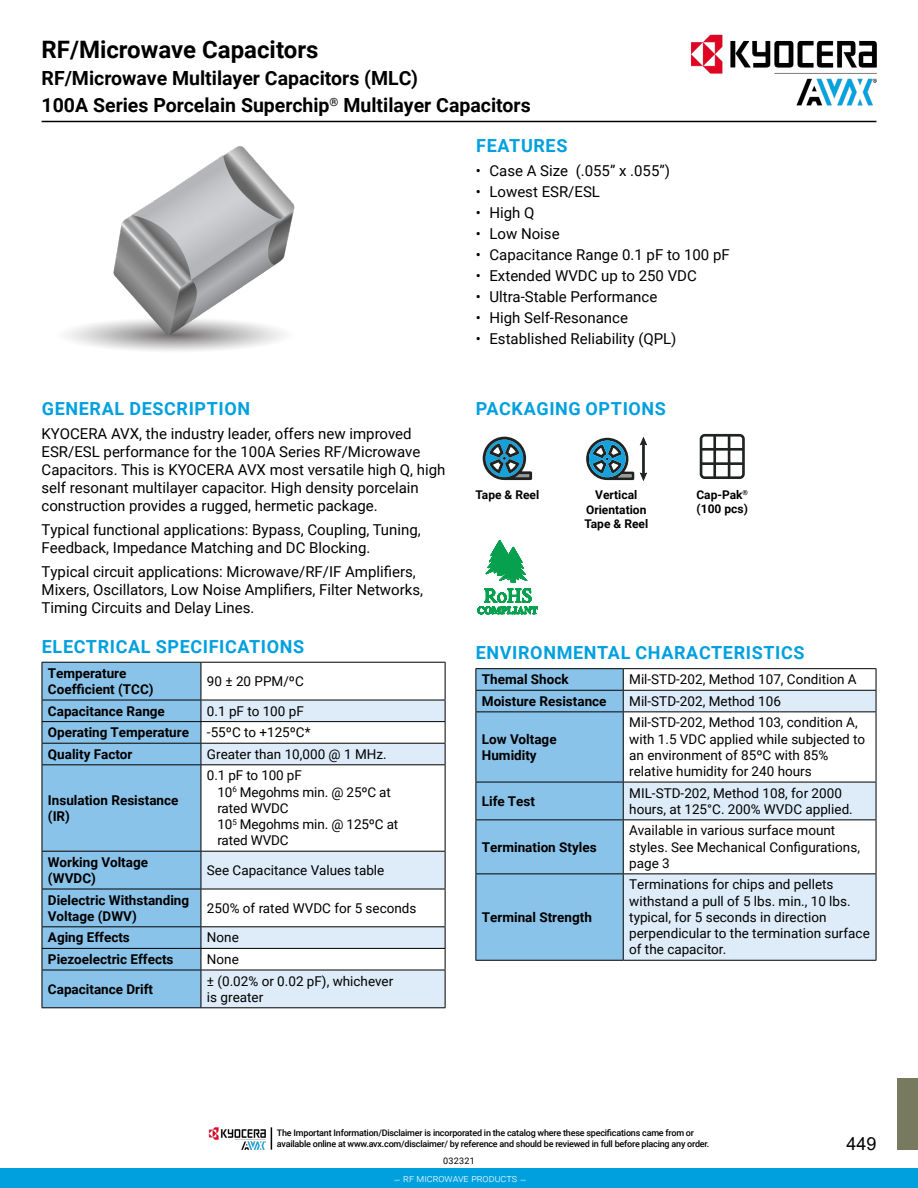
<style>
.page{position:relative;width:918px;height:1188px;background:#fff}
.page>*{position:absolute;margin:0;border:0;box-sizing:border-box;transform-origin:0 0}
.t1{font:700 24px "Roboto";color:#000}
.t2{font:700 19.5px "Roboto";color:#000}
.t3{font:700 18px "Roboto";letter-spacing:.035em;color:#00a0df}
.t4{font:18px "Arial";color:#000}
.t5{font:15px/18px "Roboto";color:#000}
.t6{font:13.5px/16.2px "Roboto";color:#000}
.t7{font:700 13.5px/16.2px "Roboto";color:#000}
.t8{font:700 12px/14.4px "Roboto";color:#000;text-align:center}
.t9{font:300 10.5px "Roboto";color:#fff}
.t10{font:500 9px/10.8px "Roboto";letter-spacing:-.025em;color:#000}
.t11{font:9px "Roboto";letter-spacing:.025em;color:#000}
</style>
<div class="page">
<hr style="left:42px;top:121px;width:834px;height:1px;background:#000">
<div style="left:897px;top:1078px;width:21px;height:72px;background:#787a60"></div>
<div style="left:43px;top:663px;width:158px;height:37px;background:#8ac3e9"></div>
<div style="left:43px;top:701px;width:158px;height:306px;background:#8ac3e9"></div>
<svg style="left:202px;top:701px;width:243px;height:306px"></svg>
<hr style="left:201px;top:662px;width:244px;height:1px;background:#000">
<hr style="left:445px;top:663px;width:1px;height:37px;background:#000">
<hr style="left:201px;top:700px;width:244px;height:1px;background:#000">
<hr style="left:42px;top:721px;width:159px;height:1px;background:#000">
<hr style="left:201px;top:721px;width:244px;height:1px;background:#000">
<hr style="left:42px;top:743px;width:159px;height:1px;background:#000">
<hr style="left:201px;top:743px;width:244px;height:1px;background:#000">
<svg style="left:445px;top:700px;width:1px;height:64px"></svg>
<hr style="left:42px;top:764px;width:159px;height:1px;background:#000">
<hr style="left:42px;top:851px;width:159px;height:1px;background:#000">
<hr style="left:201px;top:851px;width:244px;height:1px;background:#000">
<hr style="left:445px;top:852px;width:1px;height:37px;background:#000">
<hr style="left:42px;top:889px;width:159px;height:1px;background:#000">
<hr style="left:201px;top:889px;width:244px;height:1px;background:#000">
<hr style="left:445px;top:889px;width:1px;height:37px;background:#000">
<hr style="left:42px;top:926px;width:159px;height:1px;background:#000">
<hr style="left:201px;top:926px;width:244px;height:1px;background:#000">
<hr style="left:42px;top:948px;width:159px;height:1px;background:#000">
<hr style="left:201px;top:948px;width:244px;height:1px;background:#000">
<svg style="left:445px;top:927px;width:1px;height:43px"></svg>
<hr style="left:42px;top:970px;width:159px;height:1px;background:#000">
<hr style="left:201px;top:970px;width:244px;height:1px;background:#000">
<hr style="left:445px;top:970px;width:1px;height:37px;background:#000">
<hr style="left:42px;top:1007px;width:159px;height:1px;background:#000">
<hr style="left:201px;top:1007px;width:244px;height:1px;background:#000">
<svg style="left:42px;top:701px;width:1px;height:63px"></svg>
<svg style="left:201px;top:700px;width:1px;height:64px"></svg>
<hr style="left:42px;top:765px;width:1px;height:86px;background:#000">
<hr style="left:42px;top:852px;width:1px;height:37px;background:#000">
<hr style="left:201px;top:852px;width:1px;height:37px;background:#000">
<hr style="left:42px;top:889px;width:1px;height:37px;background:#000">
<hr style="left:201px;top:889px;width:1px;height:37px;background:#000">
<svg style="left:42px;top:927px;width:1px;height:43px"></svg>
<svg style="left:201px;top:927px;width:1px;height:43px"></svg>
<hr style="left:42px;top:970px;width:1px;height:37px;background:#000">
<hr style="left:201px;top:970px;width:1px;height:37px;background:#000">
<hr style="left:42px;top:662px;width:159px;height:1px;background:#000">
<hr style="left:42px;top:663px;width:1px;height:37px;background:#000">
<hr style="left:201px;top:663px;width:1px;height:37px;background:#000">
<hr style="left:42px;top:700px;width:159px;height:1px;background:#000">
<hr style="left:201px;top:764px;width:244px;height:1px;background:#000">
<hr style="left:201px;top:765px;width:1px;height:86px;background:#000">
<hr style="left:445px;top:765px;width:1px;height:86px;background:#000">
<svg style="left:634px;top:691px;width:242px;height:269px;fill:#ddecf8"></svg>
<hr style="left:623px;top:668px;width:253px;height:1px;background:#000">
<hr style="left:623px;top:690px;width:253px;height:1px;background:#000">
<svg style="left:876px;top:669px;width:1px;height:42px"></svg>
<hr style="left:623px;top:711px;width:253px;height:1px;background:#000">
<hr style="left:876px;top:712px;width:1px;height:70px;background:#000">
<hr style="left:623px;top:782px;width:253px;height:1px;background:#000">
<hr style="left:876px;top:782px;width:1px;height:37px;background:#000">
<hr style="left:623px;top:819px;width:253px;height:1px;background:#000">
<hr style="left:876px;top:820px;width:1px;height:53px;background:#000">
<hr style="left:623px;top:873px;width:253px;height:1px;background:#000">
<hr style="left:876px;top:874px;width:1px;height:86px;background:#000">
<hr style="left:476px;top:960px;width:147px;height:1px;background:#000">
<hr style="left:623px;top:960px;width:253px;height:1px;background:#000">
<img style="left:67px;top:146px;width:228px;height:205px">
<hr style="left:642px;top:442px;width:3px;height:33px;background:#202323">
<svg style="left:640px;top:438px;width:6px;height:7px"></svg>
<svg style="left:640px;top:473px;width:6px;height:7px"></svg>
<svg style="left:700px;top:434px;width:45px;height:45px"></svg>
<svg style="left:475px;top:436px;width:159px;height:524px"></svg>
<img style="left:669px;top:34px;width:208px;height:87px">
<div style="left:0;top:1169px;width:918px;height:19px;background:#00a0df"></div>
<img style="left:209px;top:1127px;width:57px;height:23px">
<svg style="left:271px;top:1127px;width:1px;height:23px"></svg>
<h1 class="t1" style="left:42px;top:33px;width:278px">RF/Microwave Capacitors</h1>
<h2 class="t2" style="left:42px;top:92px;width:491px">100A Series Porcelain Superchip<sup>®</sup> Multilayer Capacitors</h2>
<h2 class="t2" style="left:42px;top:65px;width:378px">RF/Microwave Multilayer Capacitors (MLC)</h2>
<h3 class="t3" style="left:42px;top:396px;width:210px">GENERAL DESCRIPTION</h3>
<p class="t5" style="left:42px;top:424px;width:405px">KYOCERA AVX, the industry leader, offers new improved ESR/ESL performance for the 100A Series RF/Microwave Capacitors. This is KYOCERA AVX most versatile high Q, high self resonant multilayer capacitor. High density porcelain construction provides a rugged, hermetic package.</p>
<p class="t5" style="left:42px;top:520px;width:381px">Typical functional applications: Bypass, Coupling, Tuning,<br>Feedback, Impedance Matching and DC Blocking.</p>
<p class="t5" style="left:42px;top:562px;width:383px">Typical circuit applications: Microwave/RF/IF Amplifiers,<br>Mixers, Oscillators, Low Noise Amplifiers, Filter Networks,<br>Timing Circuits and Delay Lines.</p>
<h3 class="t3" style="left:42px;top:634px;width:264px">ELECTRICAL SPECIFICATIONS</h3>
<p class="t7" style="left:48px;top:664px;width:107px">Temperature<br>Coefficient (TCC)</p>
<p class="t6" style="left:207px;top:673px;width:98px">90 ± 20 PPM/ºC</p>
<p class="t7" style="left:48px;top:702px;width:118px">Capacitance Range</p>
<p class="t6" style="left:207px;top:702px;width:98px">0.1 pF to 100 pF</p>
<p class="t7" style="left:48px;top:724px;width:143px">Operating Temperature</p>
<p class="t6" style="left:207px;top:724px;width:105px">-55ºC to +125ºC*</p>
<p class="t7" style="left:48px;top:745px;width:86px">Quality Factor</p>
<p class="t6" style="left:207px;top:745px;width:181px">Greater than 10,000 @ 1 MHz.</p>
<p class="t7" style="left:48px;top:791px;width:132px">Insulation Resistance (IR)</p>
<p class="t6" style="left:217px;top:767px;width:182px;text-indent:-11px">0.1 pF to 100 pF<br>10<sup>6</sup> Megohms min. @ 25ºC at rated WVDC<br>10<sup>5</sup> Megohms min. @ 125ºC at rated WVDC</p>
<p class="t7" style="left:48px;top:853px;width:102px">Working Voltage (WVDC)</p>
<p class="t6" style="left:207px;top:862px;width:179px">See Capacitance Values table</p>
<p class="t7" style="left:48px;top:891px;width:143px">Dielectric Withstanding<br>Voltage (DWV)</p>
<p class="t6" style="left:207px;top:899px;width:211px">250% of rated WVDC for 5 seconds</p>
<p class="t7" style="left:48px;top:929px;width:83px">Aging Effects</p>
<p class="t6" style="left:207px;top:929px;width:33px">None</p>
<p class="t7" style="left:48px;top:951px;width:127px">Piezoelectric Effects</p>
<p class="t6" style="left:207px;top:951px;width:33px">None</p>
<p class="t7" style="left:48px;top:980px;width:107px">Capacitance Drift</p>
<p class="t6" style="left:207px;top:972px;width:188px">± (0.02% or 0.02 pF), whichever is greater</p>
<h3 class="t3" style="left:476px;top:133px;width:93px">FEATURES</h3>
<p class="t5" style="left:476px;top:161px;width:196px">• Case A Size (.055” x .055”)</p>
<p class="t5" style="left:476px;top:182px;width:126px">• Lowest ESR/ESL</p>
<p class="t5" style="left:476px;top:203px;width:60px">• High Q</p>
<p class="t5" style="left:476px;top:224px;width:85px">• Low Noise</p>
<p class="t5" style="left:476px;top:245px;width:255px">• Capacitance Range 0.1 pF to 100 pF</p>
<p class="t5" style="left:476px;top:266px;width:222px">• Extended WVDC up to 250 VDC</p>
<p class="t5" style="left:476px;top:287px;width:183px">• Ultra-Stable Performance</p>
<p class="t5" style="left:476px;top:308px;width:154px">• High Self-Resonance</p>
<p class="t5" style="left:476px;top:329px;width:202px">• Established Reliability (QPL)</p>
<h3 class="t3" style="left:476px;top:396px;width:192px">PACKAGING OPTIONS</h3>
<p class="t8" style="left:476px;top:488px;width:65px">Tape &amp; Reel</p>
<p class="t8" style="left:696px;top:487px;width:53px;text-align:left">Cap-Pak<sup>® </sup>(100 pcs)</p>
<p class="t8" style="left:584px;top:488px;width:65px">Vertical<br>Orientation<br>Tape &amp; Reel</p>
<h3 class="t3" style="left:476px;top:640px;width:330px">ENVIRONMENTAL CHARACTERISTICS</h3>
<p class="t7" style="left:482px;top:671px;width:88px">Themal Shock</p>
<p class="t6" style="left:629px;top:671px;width:229px">Mil-STD-202, Method 107, Condition A</p>
<p class="t7" style="left:482px;top:692px;width:126px">Moisture Resistance</p>
<p class="t6" style="left:629px;top:692px;width:153px">Mil-STD-202, Method 106</p>
<p class="t7" style="left:482px;top:730px;width:76px">Low Voltage<br>Humidity</p>
<p class="t6" style="left:629px;top:714px;width:237px">Mil-STD-202, Method 103, condition A, with 1.5 VDC applied while subjected to an environment of 85ºC with 85% relative humidity for 240 hours</p>
<p class="t7" style="left:482px;top:792px;width:55px">Life Test</p>
<p class="t6" style="left:629px;top:784px;width:225px">MIL-STD-202, Method 108, for 2000 hours, at 125°C. 200% WVDC applied.</p>
<p class="t7" style="left:482px;top:838px;width:116px">Termination Styles</p>
<p class="t6" style="left:629px;top:822px;width:232px">Available in various surface mount styles. See Mechanical Configurations, page 3</p>
<p class="t7" style="left:482px;top:908px;width:112px">Terminal Strength</p>
<p class="t6" style="left:629px;top:876px;width:242px">Terminations for chips and pellets withstand a pull of 5 lbs. min., 10 lbs. typical, for 5 seconds in direction perpendicular to the termination surface of the capacitor.</p>
<p class="t10" style="left:277px;top:1127px;width:434px">The Important Information/Disclaimer is incorporated in the catalog where these specifications came from or available online at www.avx.com/disclaimer/ by reference and should be reviewed in full before placing any order.</p>
<p class="t11" style="left:443px;top:1155px;width:33px">032321</p>
<p class="t9" style="left:394px;top:1171px;width:134px">– rf microwave products –</p>
<h3 class="t4" style="left:846px;top:1131px;width:32px">449</h3>
</div>
